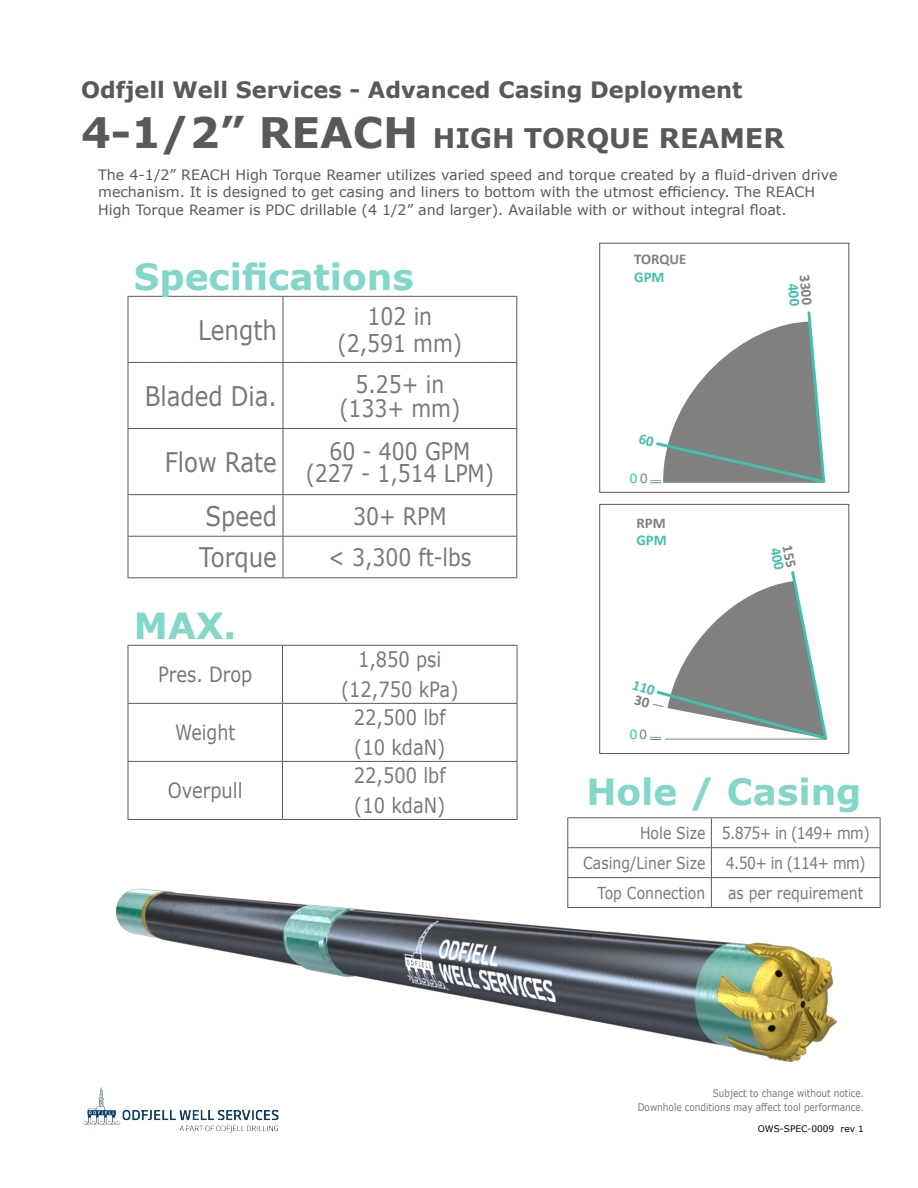
<style>
.page{position:relative;width:918px;height:1188px;background:#fff}
.page>*{position:absolute;margin:0;border:0;box-sizing:border-box;transform-origin:0 0}
.t1{font:700 36px "Verdana";color:#83d7c9}
.t2{font:27px "Verdana";color:#77787b;scale:.85 1}
.t3{font:700 27px "Verdana";color:#58595b}
.t4{font:24px "Verdana";color:#77787b;scale:.85 1}
.t5{font:700 22.5px "Verdana";color:#58595b}
.t6{font:21px "Verdana";color:#77787b;scale:.85 1}
.t7{font:21px "Verdana";color:#77787b;scale:.83 1}
.t8{font:16.5px "Verdana";color:#77787b;scale:.85 1}
.t9{font:16.5px "Verdana";letter-spacing:-.04em;color:#77787b;scale:.85 1}
.t10{font:700 14.85px/17.9px "Calibri";color:#808080}
.t11{font:14.85px "Calibri";color:#40c1ac}
.t12{font:14.25px/17.1px "Verdana";color:#58595b}
.t13{font:10.5px/13.5px "Verdana";color:#77787b;text-align:right;scale:.85 1}
.t14{font:9px "Verdana";color:#000}
.s1{font-size:42px}
.s2{color:#40c1ac}
.s3{color:#808080}
</style>
<div class="page">
<img style="left:83px;top:1087px;width:196px;height:46px">
<img style="left:115px;top:884px;width:722px;height:178px">
<hr style="left:128px;top:296px;width:155px;height:1px;background:#58595b">
<hr style="left:128px;top:297px;width:1px;height:65px;background:#58595b">
<hr style="left:283px;top:296px;width:234px;height:1px;background:#58595b">
<hr style="left:283px;top:297px;width:1px;height:65px;background:#58595b">
<hr style="left:516px;top:297px;width:1px;height:65px;background:#58595b">
<hr style="left:128px;top:362px;width:155px;height:1px;background:#58595b">
<hr style="left:128px;top:363px;width:1px;height:65px;background:#58595b">
<hr style="left:283px;top:362px;width:234px;height:1px;background:#58595b">
<hr style="left:283px;top:363px;width:1px;height:65px;background:#58595b">
<hr style="left:516px;top:363px;width:1px;height:65px;background:#58595b">
<hr style="left:128px;top:428px;width:155px;height:1px;background:#58595b">
<hr style="left:128px;top:429px;width:1px;height:65px;background:#58595b">
<hr style="left:283px;top:428px;width:234px;height:1px;background:#58595b">
<hr style="left:283px;top:429px;width:1px;height:65px;background:#58595b">
<hr style="left:516px;top:429px;width:1px;height:65px;background:#58595b">
<hr style="left:128px;top:494px;width:155px;height:1px;background:#58595b">
<hr style="left:128px;top:495px;width:1px;height:41px;background:#58595b">
<hr style="left:283px;top:494px;width:234px;height:1px;background:#58595b">
<hr style="left:283px;top:495px;width:1px;height:41px;background:#58595b">
<hr style="left:516px;top:495px;width:1px;height:41px;background:#58595b">
<hr style="left:128px;top:536px;width:155px;height:1px;background:#58595b">
<hr style="left:128px;top:537px;width:1px;height:40px;background:#58595b">
<hr style="left:283px;top:536px;width:234px;height:1px;background:#58595b">
<hr style="left:283px;top:537px;width:1px;height:40px;background:#58595b">
<hr style="left:516px;top:537px;width:1px;height:40px;background:#58595b">
<hr style="left:128px;top:577px;width:155px;height:1px;background:#58595b">
<hr style="left:283px;top:577px;width:234px;height:1px;background:#58595b">
<hr style="left:128px;top:645px;width:154px;height:1px;background:#58595b">
<hr style="left:128px;top:646px;width:1px;height:57px;background:#58595b">
<hr style="left:282px;top:645px;width:235px;height:1px;background:#58595b">
<hr style="left:282px;top:646px;width:1px;height:57px;background:#58595b">
<hr style="left:517px;top:646px;width:1px;height:57px;background:#58595b">
<hr style="left:128px;top:703px;width:154px;height:1px;background:#58595b">
<hr style="left:128px;top:704px;width:1px;height:57px;background:#58595b">
<hr style="left:282px;top:703px;width:235px;height:1px;background:#58595b">
<hr style="left:282px;top:704px;width:1px;height:57px;background:#58595b">
<hr style="left:517px;top:704px;width:1px;height:57px;background:#58595b">
<hr style="left:128px;top:761px;width:154px;height:1px;background:#58595b">
<hr style="left:128px;top:762px;width:1px;height:57px;background:#58595b">
<hr style="left:282px;top:761px;width:235px;height:1px;background:#58595b">
<hr style="left:282px;top:762px;width:1px;height:57px;background:#58595b">
<hr style="left:517px;top:762px;width:1px;height:57px;background:#58595b">
<hr style="left:128px;top:819px;width:154px;height:1px;background:#58595b">
<hr style="left:282px;top:819px;width:235px;height:1px;background:#58595b">
<div style="left:599px;top:243px;width:250px;height:250px;border:1px solid #58595b"></div>
<div style="left:599px;top:504px;width:250px;height:250px;border:1px solid #58595b"></div>
<hr style="left:567px;top:817px;width:144px;height:1px;background:#58595b">
<hr style="left:711px;top:817px;width:169px;height:1px;background:#58595b">
<hr style="left:567px;top:847px;width:144px;height:1px;background:#58595b">
<hr style="left:711px;top:847px;width:169px;height:1px;background:#58595b">
<hr style="left:567px;top:877px;width:144px;height:1px;background:#58595b">
<svg style="left:567px;top:818px;width:1px;height:89px"></svg>
<hr style="left:711px;top:877px;width:169px;height:1px;background:#58595b">
<svg style="left:711px;top:818px;width:1px;height:89px"></svg>
<svg style="left:880px;top:818px;width:1px;height:89px"></svg>
<hr style="left:567px;top:907px;width:144px;height:1px;background:#58595b">
<hr style="left:711px;top:907px;width:169px;height:1px;background:#58595b">
<svg style="left:650px;top:311px;width:176px;height:173px"></svg>
<svg style="left:650px;top:571px;width:178px;height:169px"></svg>
<p class="t5" style="left:81px;top:74px;width:663px">Odfjell Well Services - Advanced Casing Deployment</p>
<p class="t3" style="left:81px;top:119px;width:705px"><span class="s1">4-1/2” REACH</span> HIGH TORQUE REAMER</p>
<p class="t12" style="left:98px;top:166px;width:741px">The 4-1/2” REACH High Torque Reamer utilizes varied speed and torque created by a fluid-driven drive mechanism. It is designed to get casing and liners to bottom with the utmost efficiency. The REACH<br>High Torque Reamer is PDC drillable (4 1/2” and larger). Available with or without integral float.</p>
<p class="t1" style="left:134px;top:252px;width:281px">Specifications</p>
<p class="t2" style="left:198px;top:311px;width:94px">Length</p>
<p class="t4" style="left:368px;top:300px;width:78px">102 in</p>
<p class="t4" style="left:338px;top:327px;width:148px">(2,591 mm)</p>
<p class="t2" style="left:145px;top:377px;width:157px">Bladed Dia.</p>
<p class="t2" style="left:165px;top:444px;width:134px">Flow Rate</p>
<p class="t4" style="left:356px;top:367px;width:106px">5.25+ in</p>
<p class="t4" style="left:339px;top:391px;width:144px">(133+ mm)</p>
<p class="t4" style="left:329px;top:434px;width:167px">60 - 400 GPM</p>
<p class="t4" style="left:306px;top:457px;width:223px">(227 - 1,514 LPM)</p>
<p class="t2" style="left:205px;top:497px;width:86px">Speed</p>
<p class="t4" style="left:353px;top:499px;width:111px">30+ RPM</p>
<p class="t2" style="left:199px;top:539px;width:93px">Torque</p>
<p class="t4" style="left:328px;top:541px;width:170px">&lt; 3,300 ft-lbs</p>
<p class="t1" style="left:134px;top:601px;width:104px">MAX.</p>
<p class="t6" style="left:158px;top:660px;width:113px">Pres. Drop</p>
<p class="t7" style="left:175px;top:718px;width:74px">Weight</p>
<p class="t6" style="left:168px;top:776px;width:90px">Overpull</p>
<p class="t6" style="left:358px;top:645px;width:100px">1,850 psi</p>
<p class="t6" style="left:341px;top:675px;width:140px">(12,750 kPa)</p>
<p class="t6" style="left:354px;top:703px;width:110px">22,500 lbf</p>
<p class="t6" style="left:354px;top:733px;width:109px">(10 kdaN)</p>
<p class="t6" style="left:354px;top:761px;width:110px">22,500 lbf</p>
<p class="t6" style="left:354px;top:791px;width:109px">(10 kdaN)</p>
<p class="t10" style="left:634px;top:250px;width:54px">TORQUE<br><span class="s2">GPM</span></p>
<p class="t11" style="left:630px;top:468px;width:19px">0<span class="s3">0</span></p>
<p class="t10" style="left:636px;top:513px;width:32px">RPM<br><span class="s2">GPM</span></p>
<p class="t11" style="left:630px;top:724px;width:18px">0<span class="s3">0</span></p>
<p class="t10" style="left:811px;top:274px;width:32px;line-height:12.3px;text-align:center;rotate:85deg">3300<br><span class="s2">400</span></p>
<p class="t1" style="left:586px;top:766px;width:277px">Hole / Casing</p>
<p class="t8" style="left:640px;top:822px;width:78px">Hole Size</p>
<p class="t9" style="left:722px;top:822px;width:176px">5.875+ in (149+ mm)</p>
<p class="t8" style="left:583px;top:852px;width:145px">Casing/Liner Size</p>
<p class="t8" style="left:726px;top:852px;width:166px">4.50+ in (114+ mm)</p>
<p class="t8" style="left:598px;top:882px;width:128px">Top Connection</p>
<p class="t8" style="left:728px;top:882px;width:161px">as per requirement</p>
<p class="t13" style="left:638px;top:1087px;width:268px">Subject to change without notice.<br>Downhole conditions may affect tool performance.</p>
<p class="t14" style="left:758px;top:1122px;width:108px">OWS-SPEC-0009 rev 1</p>
</div>
